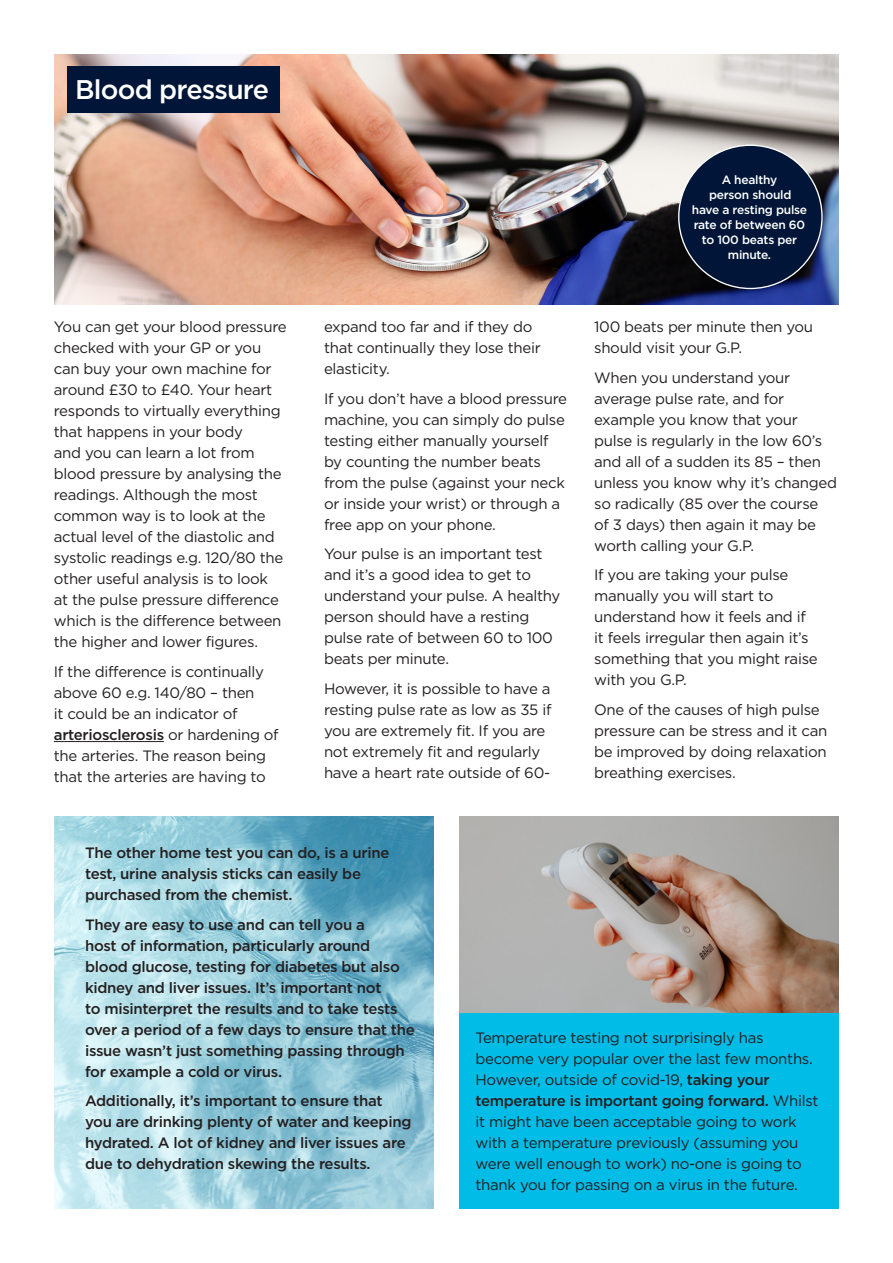
<style>
.page{position:relative;width:893px;height:1263px;background:#fff}
.page>*{position:absolute;margin:0;border:0;box-sizing:border-box;transform-origin:0 0}
.t1{font:500 27px "Gotham";letter-spacing:-.03em;color:#fff}
.t2{font:15px/21px "Gotham";letter-spacing:-.02em;color:#231f20}
.t3{font:500 15px/21px "Gotham";letter-spacing:-.02em;color:#231f20}
.t4{font:500 12px/14.9px "Gotham";letter-spacing:-.02em;color:#fff;text-align:center}
.s1{font-weight:500}
</style>
<div class="page">
<img style="left:54px;top:816px;width:380px;height:393px">
<div style="left:459px;top:1013px;width:380px;height:196px;background:#02bce8"></div>
<img style="left:54px;top:54px;width:785px;height:250px">
<hr style="left:54px;top:741px;width:110px;height:1px;background:#231f20">
<div style="left:67px;top:66px;width:212px;height:47px;background:#001537"></div>
<div style="left:679px;top:145px;width:143px;height:143px;background:#001537;border-radius:50%"></div>
<img style="left:459px;top:816px;width:380px;height:197px">
<p class="t1" style="left:75px;top:74px;width:195px">Blood pressure</p>
<p class="t2" style="left:54px;top:316px;width:234px">You can get your blood pressure checked with your GP or you can buy your own machine for around £30 to £40. Your heart responds to virtually everything that happens in your body<br>and you can learn a lot from blood pressure by analysing the readings. Although the most common way is to look at the actual level of the diastolic and systolic readings e.g. 120/80 the other useful analysis is to look<br>at the pulse pressure difference which is the difference between the higher and lower figures.</p>
<p class="t2" style="left:54px;top:660px;width:226px">If the difference is continually above 60 e.g. 140/80 – then<br>it could be an indicator of <span class="s1">arteriosclerosis</span> or hardening of the arteries. The reason being that the arteries are having to</p>
<p class="t2" style="left:324px;top:316px;width:218px">expand too far and if they do that continually they lose their elasticity.</p>
<p class="t2" style="left:324px;top:387px;width:244px">If you don’t have a blood pressure machine, you can simply do pulse testing either manually yourself by counting the number beats from the pulse (against your neck or inside your wrist) or through a free app on your phone.</p>
<p class="t2" style="left:324px;top:543px;width:238px">Your pulse is an important test and it’s a good idea to get to understand your pulse. A healthy person should have a resting pulse rate of between 60 to 100 beats per minute.</p>
<p class="t2" style="left:324px;top:677px;width:229px">However, it is possible to have a resting pulse rate as low as 35 if you are extremely fit. If you are not extremely fit and regularly have a heart rate outside of 60-</p>
<p class="t4" style="left:692px;top:172px;width:117px">A healthy<br>person should<br>have a resting pulse rate of between 60 to 100 beats per minute.</p>
<p class="t2" style="left:594px;top:316px;width:220px">100 beats per minute then you should visit your G.P.</p>
<p class="t2" style="left:594px;top:366px;width:244px">When you understand your average pulse rate, and for example you know that your pulse is regularly in the low 60’s and all of a sudden its 85 – then unless you know why it’s changed so radically (85 over the course<br>of 3 days) then again it may be worth calling your G.P.</p>
<p class="t2" style="left:594px;top:564px;width:225px">If you are taking your pulse manually you will start to understand how it feels and if it feels irregular then again it’s something that you might raise with you G.P.</p>
<p class="t2" style="left:594px;top:698px;width:235px">One of the causes of high pulse pressure can be stress and it can be improved by doing relaxation breathing exercises.</p>
<p class="t3" style="left:85px;top:842px;width:306px">The other home test you can do, is a urine test, urine analysis sticks can easily be purchased from the chemist.</p>
<p class="t3" style="left:85px;top:913px;width:331px">They are easy to use and can tell you a<br>host of information, particularly around blood glucose, testing for diabetes but also kidney and liver issues. It’s important not<br>to misinterpret the results and to take tests over a period of a few days to ensure that the issue wasn’t just something passing through for example a cold or virus.</p>
<p class="t3" style="left:85px;top:1090px;width:328px">Additionally, it’s important to ensure that you are drinking plenty of water and keeping hydrated. A lot of kidney and liver issues are due to dehydration skewing the results.</p>
<p class="t2" style="left:476px;top:1027px;width:344px">Temperature testing not surprisingly has become very popular over the last few months.<br>However, outside of covid-19, <span class="s1">taking your temperature is important going forward.</span> Whilst it might have been acceptable going to work with a temperature previously (assuming you were well enough to work) no-one is going to thank you for passing on a virus in the future.</p>
</div>
